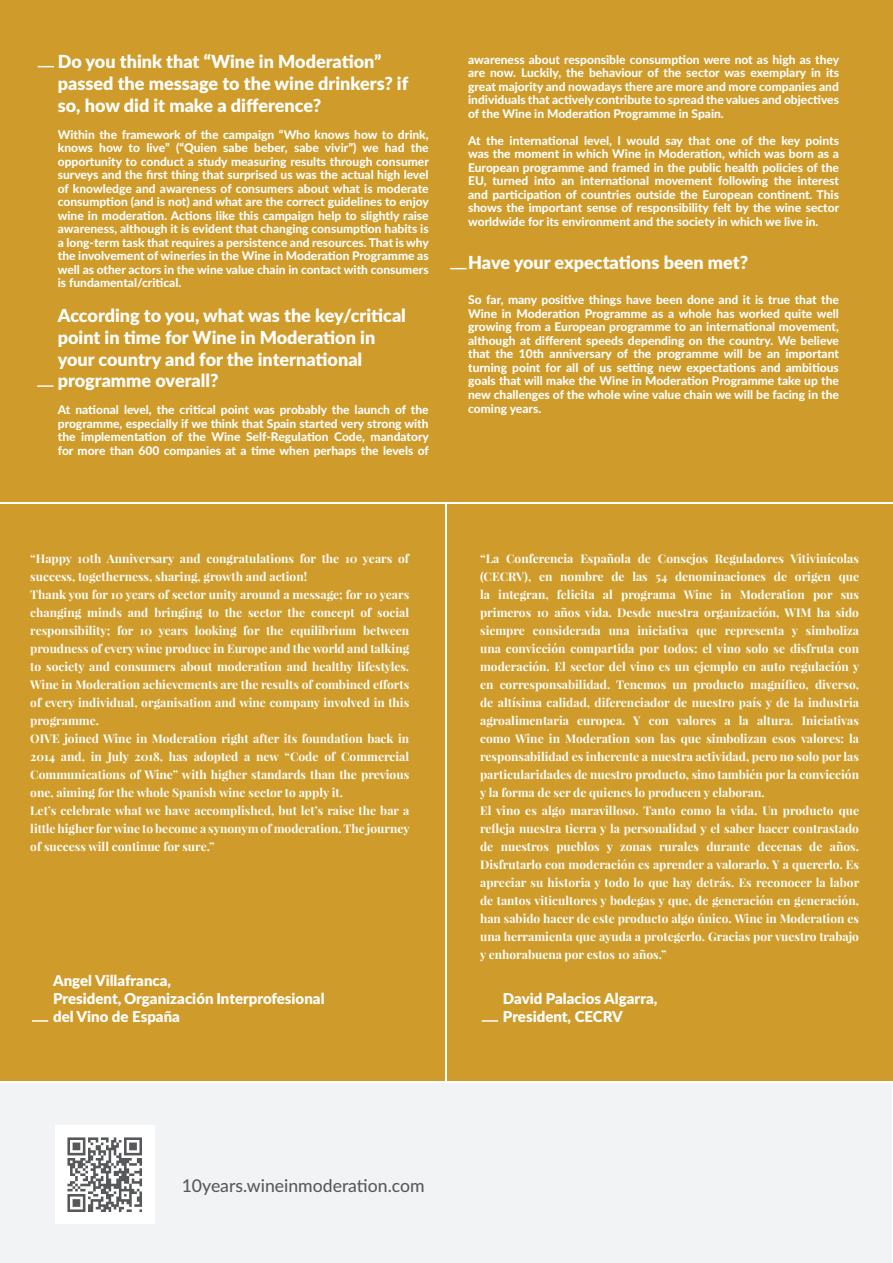
<style>
.page{position:relative;width:893px;height:1263px;background:#fff}
.page>*{position:absolute;margin:0;border:0;box-sizing:border-box;transform-origin:0 0}
.t1{font:900 18px/21.6px "Lato";color:#fff}
.t2{font:500 17.55px "Lato";color:#57585a}
.t3{font:900 15px/18px "Lato";color:#fff}
.t4{font:700 12px/18px "Playfair Display";color:#fff}
.t5{font:800 12px/13.5px "Lato";color:#fff;text-align:justify}
</style>
<div class="page">
<div style="left:0;top:0;width:893px;height:502px;background:#cf9b2a"></div>
<div style="left:0;top:1083px;width:892px;height:180px;background:#f2f3f4"></div>
<div style="left:55px;top:1125px;width:99px;height:99px;background:#fff"></div>
<svg style="left:67px;top:1137px;width:75px;height:75px"></svg>
<div style="left:448px;top:504px;width:445px;height:576px;background:#cf9b2a"></div>
<div style="left:0;top:504px;width:445px;height:576px;background:#cf9b2a"></div>
<svg style="left:482px;top:1020px;width:16px;height:2px"></svg>
<svg style="left:32px;top:1020px;width:16px;height:2px"></svg>
<svg style="left:38px;top:66px;width:16px;height:1px"></svg>
<svg style="left:37px;top:385px;width:17px;height:2px"></svg>
<svg style="left:450px;top:268px;width:17px;height:1px"></svg>
<h1 class="t1" style="left:58px;top:50px;width:352px">Do you think that “Wine in Moderation” passed the message to the wine drinkers? if so, how did it make a difference?</h1>
<p class="t5" style="left:58px;top:127px;width:373px">Within the framework of the campaign “Who knows how to drink, knows how to live” (“Quien sabe beber, sabe vivir”) we had the opportunity to conduct a study measuring results through consumer surveys and the first thing that surprised us was the actual high level of knowledge and awareness of consumers about what is moderate consumption (and is not) and what are the correct guidelines to enjoy wine in moderation. Actions like this campaign help to slightly raise awareness, although it is evident that changing consumption habits is a long-term task that requires a persistence and resources. That is why the involvement of wineries in the Wine in Moderation Programme as well as other actors in the wine value chain in contact with consumers is fundamental/critical.</p>
<h1 class="t1" style="left:58px;top:304px;width:350px">According to you, what was the key/critical point in time for Wine in Moderation in your country and for the international programme overall?</h1>
<p class="t5" style="left:58px;top:402px;width:373px">At national level, the critical point was probably the launch of the programme, especially if we think that Spain started very strong with the implementation of the Wine Self-Regulation Code, mandatory for more than 600 companies at a time when perhaps the levels of</p>
<p class="t4" style="left:30px;top:550px;width:381px">“Happy 10th Anniversary and congratulations for the 10 years of success, togetherness, sharing, growth and action!<br>Thank you for 10 years of sector unity around a message; for 10 years changing minds and bringing to the sector the concept of social responsibility; for 10 years looking for the equilibrium between proudness of every wine produce in Europe and the world and talking to society and consumers about moderation and healthy lifestyles.<br>Wine in Moderation achievements are the results of combined efforts of every individual, organisation and wine company involved in this programme.<br>OIVE joined Wine in Moderation right after its foundation back in 2014 and, in July 2018, has adopted a new “Code of Commercial Communications of Wine” with higher standards than the previous one, aiming for the whole Spanish wine sector to apply it.<br>Let’s celebrate what we have accomplished, but let’s raise the bar a little higher for wine to become a synonym of moderation. The journey of success will continue for sure.”</p>
<p class="t3" style="left:53px;top:971px;width:273px">Angel Villafranca,<br>President, Organización Interprofesional del Vino de España</p>
<p class="t5" style="left:468px;top:52px;width:373px">awareness about responsible consumption were not as high as they are now. Luckily, the behaviour of the sector was exemplary in its great majority and nowadays there are more and more companies and individuals that actively contribute to spread the values and objectives of the Wine in Moderation Programme in Spain.</p>
<p class="t5" style="left:468px;top:133px;width:373px">At the international level, I would say that one of the key points was the moment in which Wine in Moderation, which was born as a European programme and framed in the public health policies of the EU, turned into an international movement following the interest and participation of countries outside the European continent. This shows the important sense of responsibility felt by the wine sector worldwide for its environment and the society in which we live in.</p>
<h1 class="t1" style="left:468px;top:251px;width:282px">Have your expectations been met?</h1>
<p class="t5" style="left:468px;top:292px;width:372px">So far, many positive things have been done and it is true that the Wine in Moderation Programme as a whole has worked quite well growing from a European programme to an international movement, although at different speeds depending on the country. We believe that the 10th anniversary of the programme will be an important turning point for all of us setting new expectations and ambitious goals that will make the Wine in Moderation Programme take up the new challenges of the whole wine value chain we will be facing in the coming years.</p>
<p class="t4" style="left:480px;top:550px;width:381px">“La Conferencia Española de Consejos Reguladores Vitivinícolas (CECRV), en nombre de las 54 denominaciones de origen que la integran, felicita al programa Wine in Moderation por sus primeros 10 años vida. Desde nuestra organización, WIM ha sido siempre considerada una iniciativa que representa y simboliza una convicción compartida por todos: el vino solo se disfruta con moderación. El sector del vino es un ejemplo en auto regulación y en corresponsabilidad. Tenemos un producto magnífico, diverso, de altísima calidad, diferenciador de nuestro país y de la industria agroalimentaria europea. Y con valores a la altura. Iniciativas como Wine in Moderation son las que simbolizan esos valores: la responsabilidad es inherente a nuestra actividad, pero no solo por las particularidades de nuestro producto, sino también por la convicción y la forma de ser de quienes lo producen y elaboran.<br>El vino es algo maravilloso. Tanto como la vida. Un producto que refleja nuestra tierra y la personalidad y el saber hacer contrastado de nuestros pueblos y zonas rurales durante decenas de años.<br>Disfrutarlo con moderación es aprender a valorarlo. Y a quererlo. Es apreciar su historia y todo lo que hay detrás. Es reconocer la labor de tantos viticultores y bodegas y que, de generación en generación, han sabido hacer de este producto algo único. Wine in Moderation es una herramienta que ayuda a protegerlo. Gracias por vuestro trabajo y enhorabuena por estos 10 años.”</p>
<p class="t3" style="left:503px;top:989px;width:156px">David Palacios Algarra,<br>President, CECRV</p>
<h2 class="t2" style="left:182px;top:1173px;width:244px">10years.wineinmoderation.com</h2>
</div>
